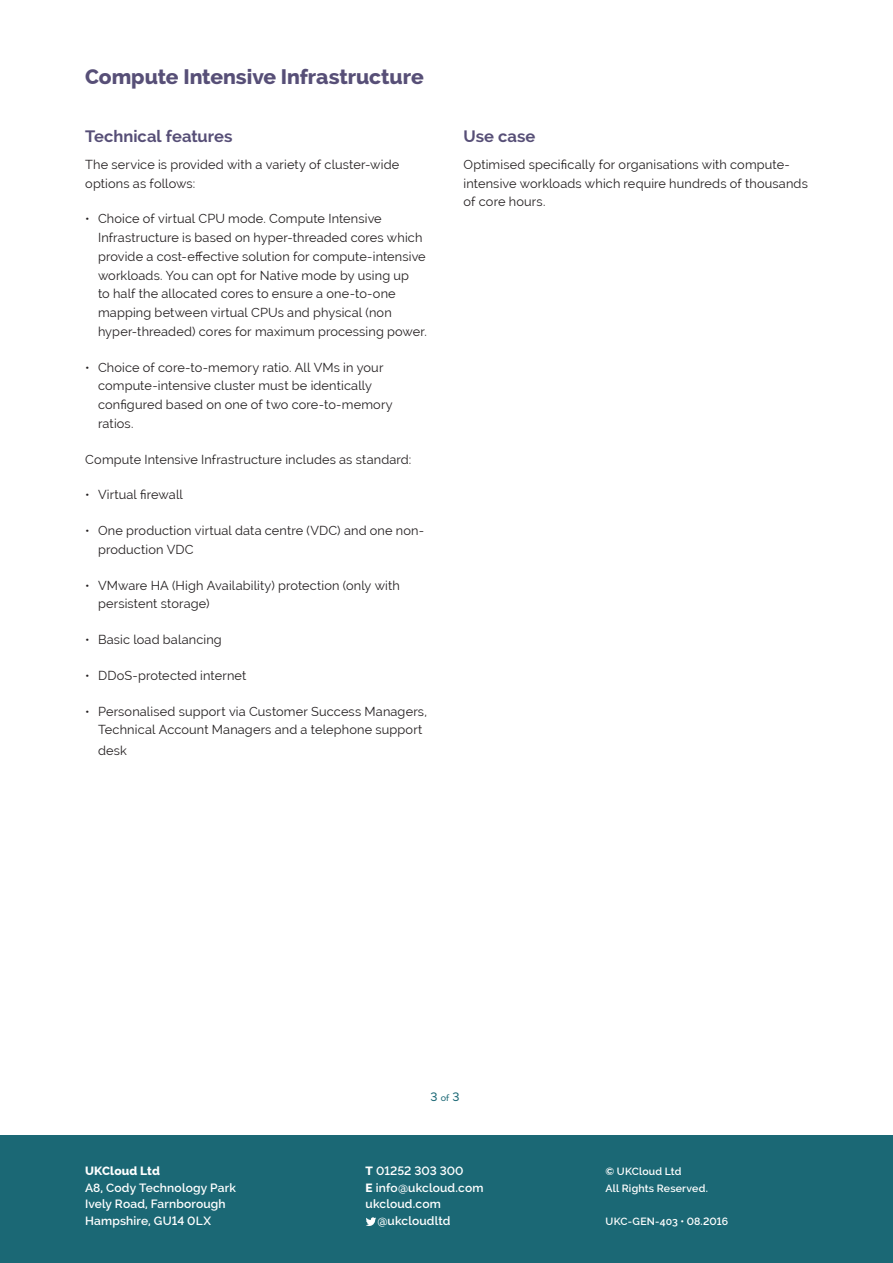
<style>
.page{position:relative;width:893px;height:1263px;background:#fff}
.page>*{position:absolute;margin:0;border:0;box-sizing:border-box;transform-origin:0 0}
.title_small{font:800 21px "Raleway";letter-spacing:-.005em;color:#574f77}
.heading_2{font:700 16.5px "Raleway";color:#574f77}
.bullet_list{font:12.75px/18.8px "Raleway";letter-spacing:.01em;color:#231f20}
.body{font:12.75px/18.8px "Raleway";letter-spacing:.01em;color:#231f20}
.t1{font:600 12px/16.5px "Raleway";letter-spacing:.01em;color:#fff}
.t2{font:800 12px "Raleway";letter-spacing:.005em;color:#fff}
.t3{font:500 12px "Raleway";color:#1b6875}
.t4{font:600 10.5px "Raleway";letter-spacing:.015em;color:#fff}
.s1{font-size:9px}
.s2{font-weight:800}
</style>
<div class="page">
<div style="left:0;top:1135px;width:893px;height:128px;background:#1b6875"></div>
<svg style="left:366px;top:1217px;width:10px;height:9px"></svg>
<p class="title_small" style="left:85px;top:64px;width:340px">Compute Intensive Infrastructure</p>
<p class="heading_2" style="left:85px;top:126px;width:149px">Technical features</p>
<p class="body" style="left:85px;top:155px;width:315px">The service is provided with a variety of cluster-wide options as follows:</p>
<p class="bullet_list" style="left:98px;top:209px;width:330px;text-indent:-13px">• Choice of virtual CPU mode. Compute Intensive Infrastructure is based on hyper-threaded cores which provide a cost-effective solution for compute-intensive workloads. You can opt for Native mode by using up<br>to half the allocated cores to ensure a one-to-one mapping between virtual CPUs and physical (non hyper-threaded) cores for maximum processing power.</p>
<p class="bullet_list" style="left:98px;top:358px;width:296px;text-indent:-13px">• Choice of core-to-memory ratio. All VMs in your compute-intensive cluster must be identically configured based on one of two core-to-memory ratios.</p>
<p class="body" style="left:85px;top:450px;width:328px">Compute Intensive Infrastructure includes as standard:</p>
<p class="bullet_list" style="left:85px;top:485px;width:99px">• Virtual firewall</p>
<p class="bullet_list" style="left:98px;top:521px;width:328px;text-indent:-13px">• One production virtual data centre (VDC) and one non&shy;production VDC</p>
<p class="bullet_list" style="left:98px;top:576px;width:303px;text-indent:-13px">• VMware HA (High Availability) protection (only with persistent storage)</p>
<p class="bullet_list" style="left:85px;top:630px;width:138px">• Basic load balancing</p>
<p class="bullet_list" style="left:85px;top:666px;width:163px">• DDoS-protected internet</p>
<p class="bullet_list" style="left:98px;top:702px;width:330px;text-indent:-13px">• Personalised support via Customer Success Managers,<br>Technical Account Managers and a telephone support</p>
<p class="bullet_list" style="left:98px;top:741px;width:30px">desk</p>
<p class="heading_2" style="left:464px;top:126px;width:73px">Use case</p>
<p class="body" style="left:464px;top:155px;width:346px">Optimised specifically for organisations with compute&shy;intensive workloads which require hundreds of thousands of core hours.</p>
<p class="t2" style="left:85px;top:1164px;width:76px">UKCloud Ltd</p>
<p class="t1" style="left:85px;top:1179px;width:152px">A8, Cody Technology Park<br>Ively Road, Farnborough<br>Hampshire, GU14 0LX</p>
<p class="t3" style="left:431px;top:1090px;width:30px">3 <span class="s1">of</span> 3</p>
<p class="t1" style="left:366px;top:1163px;width:99px"><span class="s2">T</span> 01252 303 300</p>
<p class="t1" style="left:366px;top:1179px;width:119px"><span class="s2">E</span> info@ukcloud.com</p>
<p class="t1" style="left:366px;top:1196px;width:77px">ukcloud.com</p>
<p class="t1" style="left:377px;top:1212px;width:74px">@ukcloudltd</p>
<p class="t4" style="left:605px;top:1166px;width:78px">© UKCloud Ltd</p>
<p class="t4" style="left:605px;top:1182px;width:104px">All Rights Reserved.</p>
<p class="t4" style="left:605px;top:1215px;width:124px">UKC-GEN-403 • 08.2016</p>
</div>
